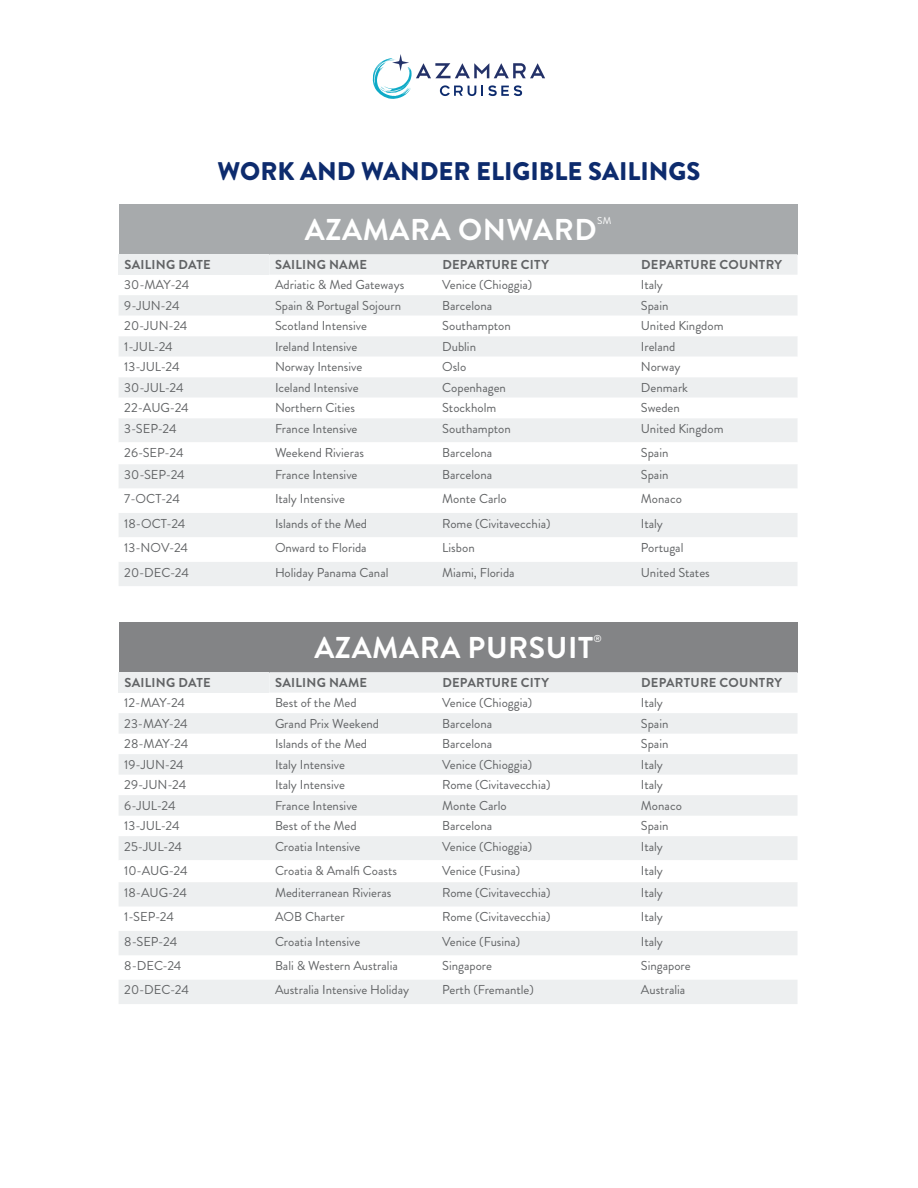
<style>
.page{position:relative;width:918px;height:1188px;background:#fff}
.page>*{position:absolute;margin:0;border:0;box-sizing:border-box;transform-origin:0 0}
.t1{font:700 30.15px "Brandon Grotesque";letter-spacing:.02em;color:#fff}
.t2{font:900 25.5px "Brandon Grotesque";color:#0d2b6d}
.t3{font:12.9px "Brandon Grotesque";color:#616365}
.t4{font:700 12.9px "Brandon Grotesque";letter-spacing:.02em;color:#616365}
.t5{font:10.05px "Brandon Grotesque";color:#fff}
</style>
<div class="page">
<div style="left:119px;top:204px;width:679px;height:50px;background:#a7aaac"></div>
<div style="left:119px;top:254px;width:150px;height:21px;background:#edeff0"></div>
<div style="left:269px;top:254px;width:529px;height:21px;background:#edeff0"></div>
<div style="left:119px;top:295px;width:678px;height:291px;background:#edeff0"></div>
<svg style="left:119px;top:316px;width:678px;height:246px"></svg>
<svg style="left:373px;top:54px;width:172px;height:45px"></svg>
<div style="left:119px;top:622px;width:679px;height:50px;background:#838486"></div>
<div style="left:119px;top:672px;width:150px;height:21px;background:#edeff0"></div>
<div style="left:269px;top:672px;width:529px;height:21px;background:#edeff0"></div>
<svg style="left:119px;top:713px;width:678px;height:291px;fill:#edeff0"></svg>
<svg style="left:119px;top:860px;width:678px;height:22px"></svg>
<p class="t2" style="left:218px;top:153px;width:484px">WORK AND WANDER ELIGIBLE SAILINGS</p>
<p class="t1" style="left:305px;top:208px;width:293px">AZAMARA ONWARD</p>
<p class="t5" style="left:597px;top:214px;width:16px">SM</p>
<p class="t4" style="left:124px;top:256px;width:88px">SAILING DATE</p>
<p class="t4" style="left:275px;top:256px;width:94px">SAILING NAME</p>
<p class="t4" style="left:442px;top:256px;width:108px">DEPARTURE CITY</p>
<p class="t4" style="left:641px;top:256px;width:142px">DEPARTURE COUNTRY</p>
<p class="t3" style="left:124px;top:276px;width:66px">30-MAY-24</p>
<p class="t3" style="left:275px;top:276px;width:131px">Adriatic &amp; Med Gateways</p>
<p class="t3" style="left:442px;top:276px;width:91px">Venice (Chioggia)</p>
<p class="t3" style="left:641px;top:276px;width:24px">Italy</p>
<p class="t3" style="left:124px;top:297px;width:57px">9-JUN-24</p>
<p class="t3" style="left:275px;top:297px;width:128px">Spain &amp; Portugal Sojourn</p>
<p class="t3" style="left:442px;top:297px;width:51px">Barcelona</p>
<p class="t3" style="left:641px;top:297px;width:29px">Spain</p>
<p class="t3" style="left:124px;top:317px;width:65px">20-JUN-24</p>
<p class="t3" style="left:275px;top:317px;width:93px">Scotland Intensive</p>
<p class="t3" style="left:442px;top:317px;width:70px">Southampton</p>
<p class="t3" style="left:641px;top:317px;width:84px">United Kingdom</p>
<p class="t3" style="left:124px;top:338px;width:50px">1-JUL-24</p>
<p class="t3" style="left:275px;top:338px;width:84px">Ireland Intensive</p>
<p class="t3" style="left:442px;top:338px;width:35px">Dublin</p>
<p class="t3" style="left:641px;top:338px;width:36px">Ireland</p>
<p class="t3" style="left:124px;top:358px;width:57px">13-JUL-24</p>
<p class="t3" style="left:275px;top:358px;width:89px">Norway Intensive</p>
<p class="t3" style="left:442px;top:358px;width:26px">Oslo</p>
<p class="t3" style="left:641px;top:358px;width:41px">Norway</p>
<p class="t3" style="left:124px;top:379px;width:61px">30-JUL-24</p>
<p class="t3" style="left:275px;top:379px;width:85px">Iceland Intensive</p>
<p class="t3" style="left:442px;top:379px;width:65px">Copenhagen</p>
<p class="t3" style="left:641px;top:379px;width:49px">Denmark</p>
<p class="t3" style="left:124px;top:399px;width:66px">22-AUG-24</p>
<p class="t3" style="left:275px;top:399px;width:81px">Northern Cities</p>
<p class="t3" style="left:442px;top:399px;width:55px">Stockholm</p>
<p class="t3" style="left:641px;top:399px;width:40px">Sweden</p>
<p class="t3" style="left:124px;top:420px;width:54px">3-SEP-24</p>
<p class="t3" style="left:275px;top:420px;width:84px">France Intensive</p>
<p class="t3" style="left:442px;top:420px;width:70px">Southampton</p>
<p class="t3" style="left:641px;top:420px;width:84px">United Kingdom</p>
<p class="t3" style="left:124px;top:444px;width:61px">26-SEP-24</p>
<p class="t3" style="left:275px;top:444px;width:91px">Weekend Rivieras</p>
<p class="t3" style="left:442px;top:444px;width:51px">Barcelona</p>
<p class="t3" style="left:641px;top:444px;width:29px">Spain</p>
<p class="t3" style="left:124px;top:466px;width:62px">30-SEP-24</p>
<p class="t3" style="left:275px;top:466px;width:84px">France Intensive</p>
<p class="t3" style="left:442px;top:466px;width:51px">Barcelona</p>
<p class="t3" style="left:641px;top:466px;width:29px">Spain</p>
<p class="t3" style="left:124px;top:490px;width:57px">7-OCT-24</p>
<p class="t3" style="left:275px;top:490px;width:71px">Italy Intensive</p>
<p class="t3" style="left:442px;top:490px;width:66px">Monte Carlo</p>
<p class="t3" style="left:641px;top:490px;width:42px">Monaco</p>
<p class="t3" style="left:124px;top:514px;width:63px">18-OCT-24</p>
<p class="t3" style="left:275px;top:514px;width:94px">Islands of the Med</p>
<p class="t3" style="left:442px;top:514px;width:110px">Rome (Civitavecchia)</p>
<p class="t3" style="left:641px;top:514px;width:24px">Italy</p>
<p class="t3" style="left:124px;top:539px;width:65px">13-NOV-24</p>
<p class="t3" style="left:275px;top:539px;width:93px">Onward to Florida</p>
<p class="t3" style="left:442px;top:539px;width:34px">Lisbon</p>
<p class="t3" style="left:641px;top:539px;width:44px">Portugal</p>
<p class="t3" style="left:124px;top:563px;width:66px">20-DEC-24</p>
<p class="t3" style="left:275px;top:563px;width:115px">Holiday Panama Canal</p>
<p class="t3" style="left:442px;top:563px;width:74px">Miami, Florida</p>
<p class="t3" style="left:641px;top:563px;width:70px">United States</p>
<p class="t1" style="left:314px;top:626px;width:280px">AZAMARA PURSUIT</p>
<p class="t5" style="left:594px;top:632px;width:10px">®</p>
<p class="t4" style="left:124px;top:673px;width:88px">SAILING DATE</p>
<p class="t4" style="left:275px;top:673px;width:94px">SAILING NAME</p>
<p class="t4" style="left:442px;top:673px;width:108px">DEPARTURE CITY</p>
<p class="t4" style="left:641px;top:673px;width:142px">DEPARTURE COUNTRY</p>
<p class="t3" style="left:124px;top:694px;width:62px">12-MAY-24</p>
<p class="t3" style="left:275px;top:694px;width:83px">Best of the Med</p>
<p class="t3" style="left:442px;top:694px;width:91px">Venice (Chioggia)</p>
<p class="t3" style="left:641px;top:694px;width:24px">Italy</p>
<p class="t3" style="left:124px;top:715px;width:65px">23-MAY-24</p>
<p class="t3" style="left:275px;top:715px;width:106px">Grand Prix Weekend</p>
<p class="t3" style="left:442px;top:715px;width:51px">Barcelona</p>
<p class="t3" style="left:641px;top:715px;width:29px">Spain</p>
<p class="t3" style="left:124px;top:735px;width:66px">28-MAY-24</p>
<p class="t3" style="left:275px;top:735px;width:94px">Islands of the Med</p>
<p class="t3" style="left:442px;top:735px;width:51px">Barcelona</p>
<p class="t3" style="left:641px;top:735px;width:29px">Spain</p>
<p class="t3" style="left:124px;top:756px;width:61px">19-JUN-24</p>
<p class="t3" style="left:275px;top:756px;width:71px">Italy Intensive</p>
<p class="t3" style="left:442px;top:756px;width:91px">Venice (Chioggia)</p>
<p class="t3" style="left:641px;top:756px;width:24px">Italy</p>
<p class="t3" style="left:124px;top:776px;width:63px">29-JUN-24</p>
<p class="t3" style="left:275px;top:776px;width:71px">Italy Intensive</p>
<p class="t3" style="left:442px;top:776px;width:110px">Rome (Civitavecchia)</p>
<p class="t3" style="left:641px;top:776px;width:24px">Italy</p>
<p class="t3" style="left:124px;top:797px;width:53px">6-JUL-24</p>
<p class="t3" style="left:275px;top:797px;width:84px">France Intensive</p>
<p class="t3" style="left:442px;top:797px;width:66px">Monte Carlo</p>
<p class="t3" style="left:641px;top:797px;width:42px">Monaco</p>
<p class="t3" style="left:124px;top:817px;width:57px">13-JUL-24</p>
<p class="t3" style="left:275px;top:817px;width:83px">Best of the Med</p>
<p class="t3" style="left:442px;top:817px;width:51px">Barcelona</p>
<p class="t3" style="left:641px;top:817px;width:29px">Spain</p>
<p class="t3" style="left:124px;top:838px;width:59px">25-JUL-24</p>
<p class="t3" style="left:275px;top:838px;width:87px">Croatia Intensive</p>
<p class="t3" style="left:442px;top:838px;width:91px">Venice (Chioggia)</p>
<p class="t3" style="left:641px;top:838px;width:24px">Italy</p>
<p class="t3" style="left:124px;top:862px;width:65px">10-AUG-24</p>
<p class="t3" style="left:275px;top:862px;width:124px">Croatia &amp; Amalfi Coasts</p>
<p class="t3" style="left:442px;top:862px;width:80px">Venice (Fusina)</p>
<p class="t3" style="left:641px;top:862px;width:24px">Italy</p>
<p class="t3" style="left:124px;top:884px;width:64px">18-AUG-24</p>
<p class="t3" style="left:275px;top:884px;width:118px">Mediterranean Rivieras</p>
<p class="t3" style="left:442px;top:884px;width:110px">Rome (Civitavecchia)</p>
<p class="t3" style="left:641px;top:884px;width:24px">Italy</p>
<p class="t3" style="left:124px;top:908px;width:51px">1-SEP-24</p>
<p class="t3" style="left:275px;top:908px;width:71px">AOB Charter</p>
<p class="t3" style="left:442px;top:908px;width:110px">Rome (Civitavecchia)</p>
<p class="t3" style="left:641px;top:908px;width:24px">Italy</p>
<p class="t3" style="left:124px;top:932px;width:54px">8-SEP-24</p>
<p class="t3" style="left:275px;top:932px;width:87px">Croatia Intensive</p>
<p class="t3" style="left:442px;top:932px;width:80px">Venice (Fusina)</p>
<p class="t3" style="left:641px;top:932px;width:24px">Italy</p>
<p class="t3" style="left:124px;top:957px;width:59px">8-DEC-24</p>
<p class="t3" style="left:275px;top:957px;width:124px">Bali &amp; Western Australia</p>
<p class="t3" style="left:442px;top:957px;width:51px">Singapore</p>
<p class="t3" style="left:641px;top:957px;width:51px">Singapore</p>
<p class="t3" style="left:124px;top:981px;width:66px">20-DEC-24</p>
<p class="t3" style="left:275px;top:981px;width:136px">Australia Intensive Holiday</p>
<p class="t3" style="left:442px;top:981px;width:93px">Perth (Fremantle)</p>
<p class="t3" style="left:641px;top:981px;width:46px">Australia</p>
</div>
